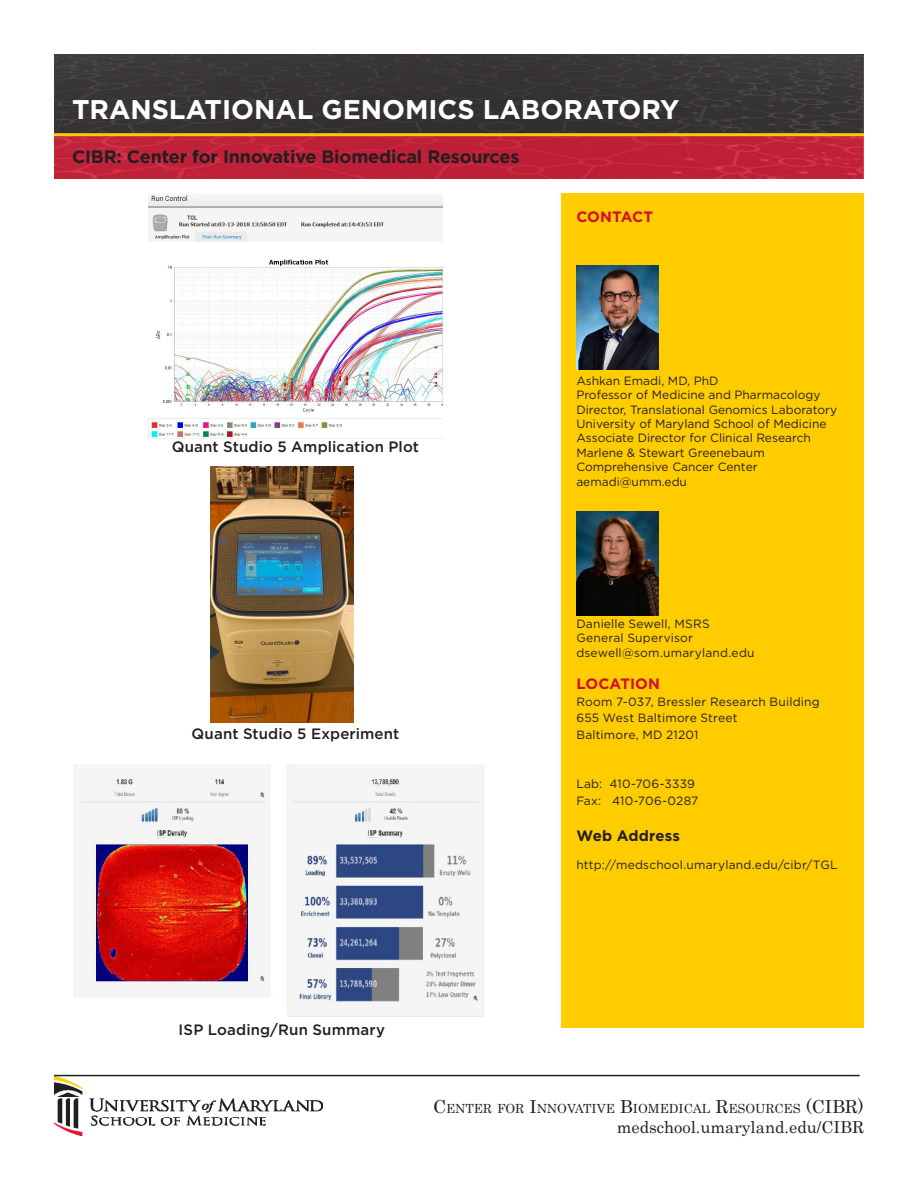
<style>
.page{position:relative;width:918px;height:1188px;background:#fff}
.page>*{position:absolute;margin:0;border:0;box-sizing:border-box;transform-origin:0 0}
.t1{font:700 27px "Gotham";color:#fff}
.t2{font:700 18px "Gotham";letter-spacing:-.01em;color:#231f20}
.t3{font:16.5px "Century";color:#231f20}
.t4{font:500 15px "Gotham";letter-spacing:.01em;color:#231f20}
.t5{font:700 15px "Gotham";letter-spacing:.005em;color:#d30d2b}
.t6{font:700 15px "Gotham";letter-spacing:.01em;color:#231f20}
.t7{font:12.6px "Century";color:#231f20}
.t8{font:12px "Gotham";color:#231f20}
.t9{font:12px "Gotham";letter-spacing:.02em;color:#231f20}
.s1{font-size:18px}
.s2{font-style:inherit}
</style>
<div class="page">
<div style="left:562px;top:193px;width:302px;height:835px;background:#fc0"></div>
<img style="left:54px;top:1076px;width:269px;height:60px">
<hr style="left:54px;top:1075px;width:806px;height:1px;background:#231f20">
<div style="left:54px;top:54px;width:810px;height:80px;background:#373435"></div>
<svg style="left:54px;top:136px;width:810px;height:42px;background:#c02239"></svg>
<hr style="left:54px;top:133px;width:810px;height:3px;background:#fc0">
<img style="left:576px;top:512px;width:83px;height:104px">
<img style="left:576px;top:266px;width:83px;height:103px">
<img style="left:74px;top:765px;width:409px;height:252px">
<img style="left:210px;top:467px;width:144px;height:255px">
<img style="left:149px;top:194px;width:293px;height:244px">
<p class="t1" style="left:72px;top:92px;width:609px">TRANSLATIONAL GENOMICS LABORATORY</p>
<p class="t2" style="left:72px;top:145px;width:449px">CIBR: Center for Innovative Biomedical Resources</p>
<p class="t5" style="left:576px;top:207px;width:78px">CONTACT</p>
<p class="t4" style="left:172px;top:437px;width:249px">Quant Studio 5 Amplication Plot</p>
<p class="t4" style="left:191px;top:724px;width:209px">Quant Studio 5 Experiment</p>
<p class="t8" style="left:576px;top:373px;width:144px">Ashkan Emadi, MD, PhD</p>
<p class="t8" style="left:576px;top:387px;width:246px">Professor of Medicine and Pharmacology</p>
<p class="t8" style="left:576px;top:402px;width:262px">Director, Translational Genomics Laboratory</p>
<p class="t8" style="left:576px;top:416px;width:252px">University of Maryland School of Medicine</p>
<p class="t8" style="left:576px;top:431px;width:236px">Associate Director for Clinical Research</p>
<p class="t8" style="left:576px;top:445px;width:190px">Marlene &amp; Stewart Greenebaum</p>
<p class="t8" style="left:576px;top:459px;width:183px">Comprehensive Cancer Center</p>
<p class="t8" style="left:576px;top:474px;width:112px">aemadi@umm.edu</p>
<p class="t8" style="left:576px;top:616px;width:135px">Danielle Sewell, MSRS</p>
<p class="t9" style="left:576px;top:630px;width:118px">General Supervisor</p>
<p class="t8" style="left:576px;top:645px;width:180px">dsewell@som.umaryland.edu</p>
<p class="t5" style="left:576px;top:674px;width:85px">LOCATION</p>
<p class="t8" style="left:576px;top:694px;width:245px">Room 7-037, Bressler Research Building</p>
<p class="t8" style="left:576px;top:710px;width:163px">655 West Baltimore Street</p>
<p class="t8" style="left:576px;top:727px;width:124px">Baltimore, MD 21201</p>
<p class="t9" style="left:576px;top:776px;width:120px">Lab: 410-706-3339</p>
<p class="t8" style="left:576px;top:793px;width:124px">Fax: 410-706-0287</p>
<p class="t6" style="left:576px;top:825px;width:105px">Web Address</p>
<p class="t9" style="left:576px;top:857px;width:263px">http://medschool.umaryland.edu/cibr/TGL</p>
<p class="t4" style="left:179px;top:1019px;width:208px">ISP Loading/Run Summary</p>
<p class="t7" style="left:433px;top:1098px;width:432px"><span class="s1">C</span>ENTER FOR <span class="s1">I</span>NNOVATIVE <span class="s1">B</span>IOMEDICAL <span class="s1">R</span>ESOURCES <span class="s1">(CIBR)</span></p>
<p class="t3" style="left:617px;top:1113px;width:249px">medschool.umaryland.edu<span class="s2">/</span>CIBR</p>
</div>
